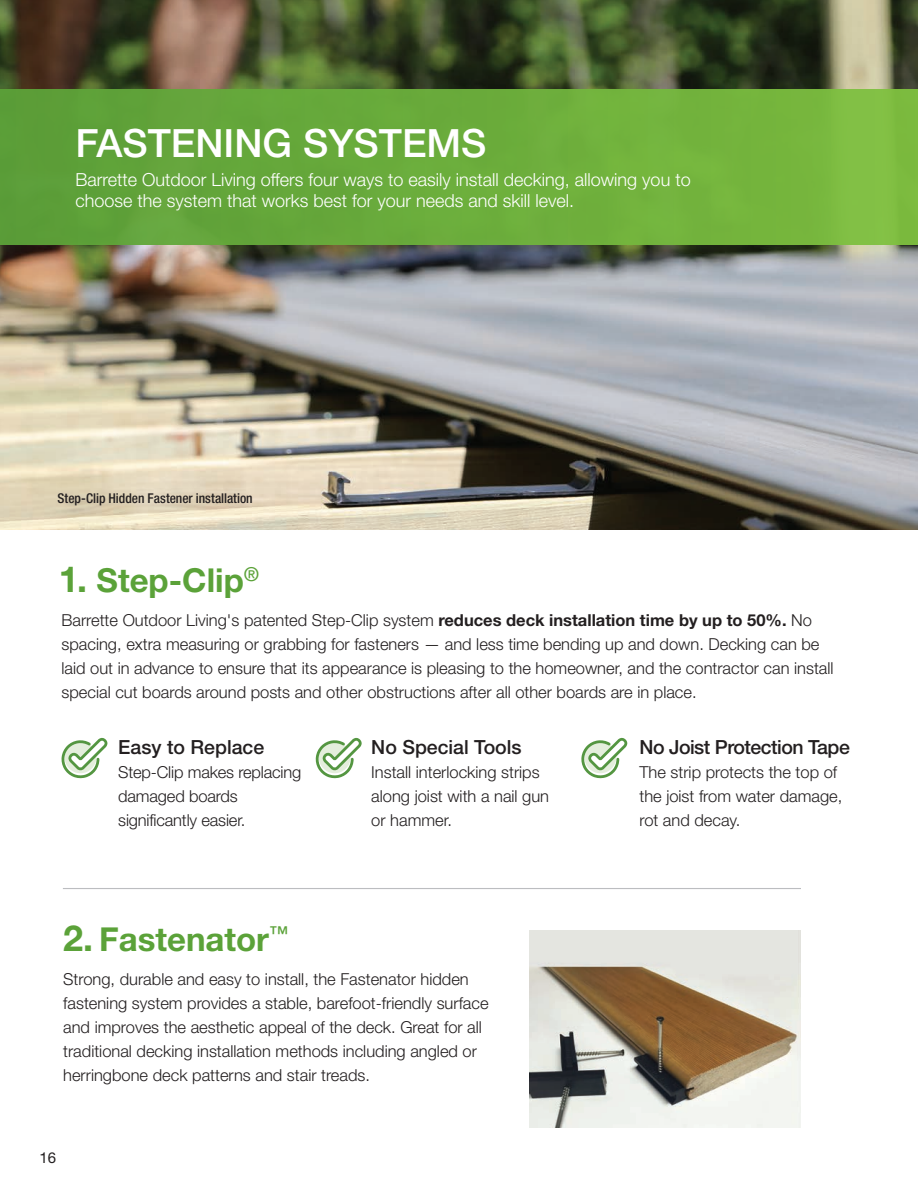
<style>
.page{position:relative;width:918px;height:1188px;background:#fff}
.page>*{position:absolute;margin:0;border:0;box-sizing:border-box;transform-origin:0 0}
.t1{font:500 39px "Helvetica Neue LT Std";color:#fff}
.t2{font:700 33px "Helvetica Neue LT Std";color:#5ba239}
.t3{font:500 19.5px "Helvetica Neue LT Std";color:#231f20}
.t4{font:500 19.5px "Helvetica Neue LT Std";letter-spacing:-.025em;color:#231f20}
.t5{font:300 18px/21.6px "Helvetica Neue LT Std";color:#fff}
.t6{font:300 16.5px/24px "Helvetica Neue LT Std";color:#231f20}
.t7{font:15px "Helvetica Neue LT Std";color:#231f20}
.t8{font:500 condensed 13.5px "Helvetica Neue LT Std";color:#231f20}
.s1{font-size:36px}
.s2{font-weight:700}
</style>
<div class="page">
<img style="left:529px;top:930px;width:272px;height:198px">
<hr style="left:63px;top:888px;width:738px;height:1px;background:#bcbdc0">
<img style="left:0;top:0;width:917px;height:529px">
<div style="left:0;top:89px;width:918px;height:155px;background:linear-gradient(to right,#5b9d38,#7dbc40)"></div>
<svg style="left:61px;top:738px;width:47px;height:41px"></svg>
<svg style="left:315px;top:738px;width:47px;height:41px"></svg>
<svg style="left:581px;top:738px;width:46px;height:41px"></svg>
<h1 class="t1" style="left:76px;top:120px;width:413px">FASTENING SYSTEMS</h1>
<p class="t5" style="left:76px;top:168px;width:617px">Barrette Outdoor Living offers four ways to easily install decking, allowing you to choose the system that works best for your needs and skill level.</p>
<p class="t8" style="left:57px;top:491px;width:197px">Step-Clip Hidden Fastener installation</p>
<h2 class="t2" style="left:59px;top:560px;width:202px"><span class="s1">1.</span> Step-Clip<sup>®</sup></h2>
<p class="t6" style="left:62px;top:608px;width:774px">Barrette Outdoor Living's patented Step-Clip system <span class="s2">reduces deck installation time by up to 50%.</span> No spacing, extra measuring or grabbing for fasteners — and less time bending up and down. Decking can be laid out in advance to ensure that its appearance is pleasing to the homeowner, and the contractor can install special cut boards around posts and other obstructions after all other boards are in place.</p>
<p class="t3" style="left:118px;top:735px;width:147px">Easy to Replace</p>
<p class="t6" style="left:118px;top:760px;width:185px">Step-Clip makes replacing damaged boards significantly easier.</p>
<h2 class="t2" style="left:63px;top:919px;width:226px"><span class="s1">2.</span> Fastenator<sup>™</sup></h2>
<p class="t3" style="left:371px;top:735px;width:152px">No Special Tools</p>
<p class="t6" style="left:371px;top:760px;width:179px">Install interlocking strips along joist with a nail gun or hammer.</p>
<p class="t6" style="left:63px;top:967px;width:427px">Strong, durable and easy to install, the Fastenator hidden fastening system provides a stable, barefoot-friendly surface and improves the aesthetic appeal of the deck. Great for all traditional decking installation methods including angled or herringbone deck patterns and stair treads.</p>
<p class="t7" style="left:40px;top:1149px;width:18px">16</p>
<p class="t4" style="left:639px;top:735px;width:212px">No Joist Protection Tape</p>
<p class="t6" style="left:639px;top:760px;width:204px">The strip protects the top of the joist from water damage, rot and decay.</p>
</div>
